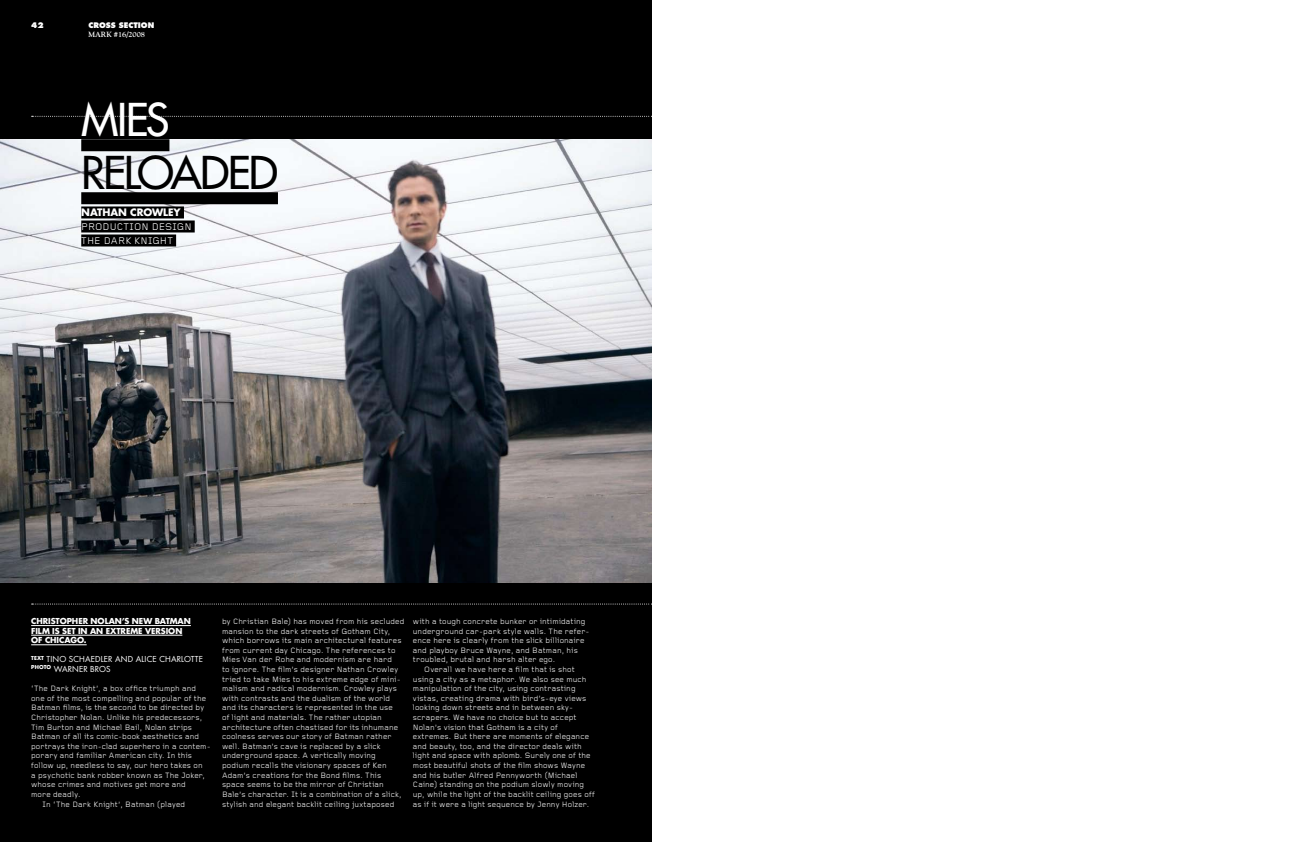
<style>
.page{position:relative;width:1304px;height:842px;background:#fff}
.page>*{position:absolute;margin:0;border:0;box-sizing:border-box;transform-origin:0 0}
.t1{font:500 44px "Futura Std";letter-spacing:-.05em;color:#000}
.t2{font:500 44px "Futura Std";color:#fff}
.t3{font:10px/14px "Foundry Gridnik";letter-spacing:.015em;color:#fff}
.t4{font:700 10px "Futura Std";letter-spacing:-.005em;color:#fff}
.t5{font:8px/9.6px "Foundry Gridnik";letter-spacing:.02em;color:#fff}
.t6{font:700 8px/9.6px "Futura Std";letter-spacing:-.005em;color:#fff}
.t7{font:8px/9.6px "Futura Std";letter-spacing:.015em;color:#fff}
.t8{font:800 7.5px "Futura Std";color:#fff}
.t9{font:700 7.5px "Goudy Std";color:#fff}
</style>
<div class="page">
<div style="left:0;top:0;width:652px;height:842px;background:#000"></div>
<svg style="left:32px;top:116px;width:620px;height:1px"></svg>
<svg style="left:32px;top:603px;width:620px;height:1px"></svg>
<img style="left:0;top:140px;width:652px;height:442px">
<hr style="left:31px;top:625px;width:160px;height:1px;background:#fff">
<hr style="left:31px;top:635px;width:151px;height:1px;background:#fff">
<hr style="left:31px;top:644px;width:56px;height:1px;background:#fff">
<div style="left:81px;top:139px;width:88px;height:12px;background:#000"></div>
<div style="left:81px;top:192px;width:197px;height:12px;background:#000"></div>
<div style="left:81px;top:206px;width:103px;height:12px;background:#000"></div>
<div style="left:81px;top:220px;width:114px;height:12px;background:#000"></div>
<div style="left:81px;top:234px;width:95px;height:12px;background:#000"></div>
<p class="t8" style="left:31px;top:21px;width:14px">42</p>
<p class="t8" style="left:88px;top:21px;width:67px">CROSS SECTION</p>
<p class="t9" style="left:88px;top:30px;width:58px">MARK #16/2008</p>
<h1 class="t2" style="left:81px;top:92px;width:87px">MIES</h1>
<h1 class="t1" style="left:81px;top:145px;width:194px">RELOADED</h1>
<p class="t4" style="left:81px;top:206px;width:101px">NATHAN CROWLEY</p>
<p class="t3" style="left:81px;top:220px;width:8px">Prod</p>
<p class="t3" style="left:81px;top:220px;width:112px;text-indent:28px">uctio n Design<br>The Dark Knight</p>
<p class="t6" style="left:31px;top:616px;width:161px">CHRISTOPHER NOLAN’S NEW BATMAN<br>FILM IS SET IN AN EXTREME VERSION<br>OF CHICAGO.</p>
<p class="t7" style="left:31px;top:655px;width:173px"><sup>TEXT</sup> TINO SCHAEDLER AND ALICE CHARLOTTE<br><sup>PHOTO</sup> WARNER BROS</p>
<p class="t5" style="left:31px;top:684px;width:181px">‘The Dark Knight’, a box office triumph and one of the most compelling and popular of the Batman films, is the second to be directed by Christopher N olan. U nlike his predecessors, Tim Burton and Michael Bail, N olan strips Batman of all its comic-book aesthetics and portrays the iron-clad superhero in a contem&shy;porary and familiar American city. In this follow up, needless to say, our hero takes on<br>a psychotic bank robber known as The Joker, whose crimes and motives get more and<br>more deadly.<br>In ‘The Dark Knight’, Batman (played</p>
<p class="t5" style="left:222px;top:617px;width:184px">by Christian Bale) has moved from his secluded mansion to the dark streets of Gotham City, which borrows its main architectural features from current day Chicago. The references to Mies Van der Rohe and modernism are hard<br>to ignore. The film’s designer N athan Crowley tried to take Mies to his extreme edge of mini&shy;malism and radical modernism. Crowley plays with contrasts and the dualism of the world and its characters is represented in the use<br>of light and materials. The rather utopian architecture often chastised for its inhumane coolness serves our story of Batman rather well. Batman’s cave is replaced by a slick underground space. A vertically moving podium recalls the visionary spaces of Ken Adam’s creations for the Bond films. This space seems to be the mirror of Christian Bale’s character. It is a combination of a slick, stylish and elegant backlit ceiling juxtaposed</p>
<p class="t5" style="left:413px;top:617px;width:174px">with a tough concrete bunker or intimidating</p>
<p class="t5" style="left:413px;top:627px;width:178px">underground car-park style walls. The refer-</p>
<p class="t5" style="left:413px;top:636px;width:173px">ence here is clearly from the slick billionaire</p>
<p class="t5" style="left:413px;top:646px;width:166px">and playboy Bruce Wayne, and Batman, his</p>
<p class="t5" style="left:413px;top:655px;width:144px">troubled, brutal and harsh alter ego.</p>
<p class="t5" style="left:424px;top:665px;width:152px">Overall we have here a film that is shot</p>
<p class="t5" style="left:413px;top:675px;width:175px">using a city as a metaphor. We also see much</p>
<p class="t5" style="left:413px;top:684px;width:164px">manipulation of the city, using contrasting</p>
<p class="t5" style="left:413px;top:694px;width:175px">vistas, creating drama with bird’s-eye views</p>
<p class="t5" style="left:413px;top:703px;width:162px">looking down streets and in between sky-</p>
<p class="t5" style="left:413px;top:713px;width:165px">scrapers. We have no choice but to accept</p>
<p class="t5" style="left:413px;top:723px;width:147px">N olan’s vision that Gotham is a city of</p>
<p class="t5" style="left:413px;top:732px;width:178px">extremes. But there are moments of elegance</p>
<p class="t5" style="left:413px;top:742px;width:171px">and beauty, too, and the director deals with</p>
<p class="t5" style="left:413px;top:751px;width:179px">light and space with aplomb. S urely one of the</p>
<p class="t5" style="left:413px;top:761px;width:174px">most beautiful shots of the film shows Wayne</p>
<p class="t5" style="left:413px;top:771px;width:166px">and his butler Alfred Pennyworth (Michael</p>
<p class="t5" style="left:413px;top:780px;width:173px">Caine) standing on the podium slowly moving</p>
<p class="t5" style="left:413px;top:790px;width:184px">up, while the light of the backlit ceiling goes off</p>
<p class="t5" style="left:413px;top:799px;width:178px">as if it were a light sequence by Jenny H olzer.</p>
</div>
